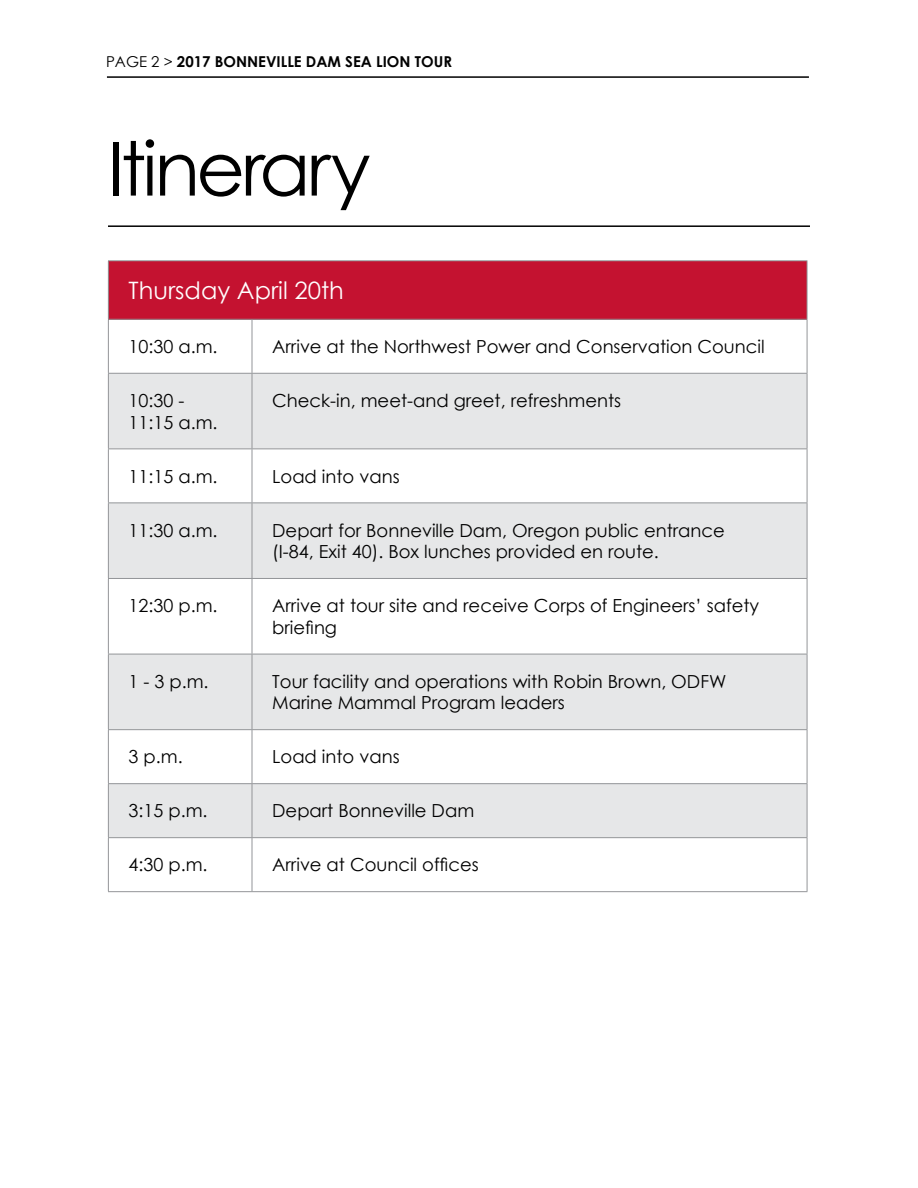
<style>
.page{position:relative;width:918px;height:1188px;background:#fff}
.page>*{position:absolute;margin:0;border:0;box-sizing:border-box;transform-origin:0 0}
.t1{font:75px "Century Gothic";letter-spacing:-.045em;color:#000}
.t2{font:24px "Century Gothic";color:#fff}
.t3{font:18px/21.6px "Century Gothic";color:#000}
.t4{font:700 15px "Century Gothic";color:#000}
.s1{font-weight:400}
</style>
<div class="page">
<hr style="left:107px;top:76px;width:702px;height:2px;background:#000">
<hr style="left:108px;top:225px;width:702px;height:2px;background:#000">
<div style="left:108px;top:261px;width:699px;height:58px;background:#c41230"></div>
<div style="left:109px;top:374px;width:698px;height:74px;background:#e6e7e8"></div>
<svg style="left:109px;top:503px;width:698px;height:334px;fill:#e6e7e8"></svg>
<hr style="left:108px;top:260px;width:144px;height:1px;background:#939598">
<hr style="left:108px;top:261px;width:1px;height:58px;background:#939598">
<hr style="left:252px;top:260px;width:555px;height:1px;background:#939598">
<hr style="left:807px;top:261px;width:1px;height:58px;background:#939598">
<hr style="left:108px;top:319px;width:144px;height:1px;background:#939598">
<hr style="left:108px;top:320px;width:1px;height:53px;background:#939598">
<hr style="left:252px;top:319px;width:555px;height:1px;background:#939598">
<hr style="left:252px;top:320px;width:1px;height:53px;background:#939598">
<hr style="left:807px;top:320px;width:1px;height:53px;background:#939598">
<hr style="left:108px;top:373px;width:144px;height:1px;background:#939598">
<hr style="left:108px;top:374px;width:1px;height:74px;background:#939598">
<hr style="left:252px;top:373px;width:555px;height:1px;background:#939598">
<hr style="left:252px;top:374px;width:1px;height:74px;background:#939598">
<hr style="left:807px;top:374px;width:1px;height:74px;background:#939598">
<hr style="left:108px;top:448px;width:144px;height:1px;background:#939598">
<hr style="left:108px;top:449px;width:1px;height:53px;background:#939598">
<hr style="left:252px;top:448px;width:555px;height:1px;background:#939598">
<hr style="left:252px;top:449px;width:1px;height:53px;background:#939598">
<hr style="left:807px;top:449px;width:1px;height:53px;background:#939598">
<hr style="left:108px;top:502px;width:144px;height:1px;background:#939598">
<hr style="left:108px;top:503px;width:1px;height:75px;background:#939598">
<hr style="left:252px;top:502px;width:555px;height:1px;background:#939598">
<hr style="left:252px;top:503px;width:1px;height:75px;background:#939598">
<hr style="left:807px;top:503px;width:1px;height:75px;background:#939598">
<hr style="left:108px;top:578px;width:144px;height:1px;background:#939598">
<hr style="left:108px;top:579px;width:1px;height:75px;background:#939598">
<hr style="left:252px;top:578px;width:555px;height:1px;background:#939598">
<hr style="left:252px;top:579px;width:1px;height:75px;background:#939598">
<hr style="left:807px;top:579px;width:1px;height:75px;background:#939598">
<hr style="left:108px;top:654px;width:144px;height:1px;background:#939598">
<hr style="left:108px;top:654px;width:1px;height:75px;background:#939598">
<hr style="left:252px;top:654px;width:555px;height:1px;background:#939598">
<hr style="left:252px;top:654px;width:1px;height:75px;background:#939598">
<hr style="left:807px;top:654px;width:1px;height:75px;background:#939598">
<hr style="left:108px;top:729px;width:144px;height:1px;background:#939598">
<hr style="left:108px;top:730px;width:1px;height:53px;background:#939598">
<hr style="left:252px;top:729px;width:555px;height:1px;background:#939598">
<hr style="left:252px;top:730px;width:1px;height:53px;background:#939598">
<hr style="left:807px;top:730px;width:1px;height:53px;background:#939598">
<hr style="left:108px;top:783px;width:144px;height:1px;background:#939598">
<hr style="left:108px;top:784px;width:1px;height:53px;background:#939598">
<hr style="left:252px;top:783px;width:555px;height:1px;background:#939598">
<hr style="left:252px;top:784px;width:1px;height:53px;background:#939598">
<hr style="left:807px;top:784px;width:1px;height:53px;background:#939598">
<hr style="left:108px;top:838px;width:1px;height:53px;background:#939598">
<hr style="left:252px;top:838px;width:1px;height:53px;background:#939598">
<hr style="left:807px;top:838px;width:1px;height:53px;background:#939598">
<hr style="left:108px;top:837px;width:144px;height:1px;background:#939598">
<hr style="left:108px;top:891px;width:144px;height:1px;background:#939598">
<hr style="left:252px;top:837px;width:555px;height:1px;background:#939598">
<hr style="left:252px;top:891px;width:555px;height:1px;background:#939598">
<p class="t4" style="left:106px;top:50px;width:348px"><span class="s1">PAGE 2 &gt;</span> 2017 BONNEVILLE DAM SEA LION TOUR</p>
<h1 class="t1" style="left:108px;top:116px;width:264px">Itinerary</h1>
<h2 class="t2" style="left:129px;top:274px;width:217px">Thursday April 20th</h2>
<p class="t3" style="left:129px;top:335px;width:91px">10:30 a.m.</p>
<p class="t3" style="left:272px;top:335px;width:494px">Arrive at the Northwest Power and Conservation Council</p>
<p class="t3" style="left:129px;top:389px;width:91px">10:30 -<br>11:15 a.m.</p>
<p class="t3" style="left:272px;top:389px;width:350px">Check-in, meet-and greet, refreshments</p>
<p class="t3" style="left:129px;top:465px;width:91px">11:15 a.m.</p>
<p class="t3" style="left:272px;top:465px;width:129px">Load into vans</p>
<p class="t3" style="left:129px;top:519px;width:91px">11:30 a.m.</p>
<p class="t3" style="left:272px;top:519px;width:454px">Depart for Bonneville Dam, Oregon public entrance (I-84, Exit 40). Box lunches provided en route.</p>
<p class="t3" style="left:129px;top:595px;width:90px">12:30 p.m.</p>
<p class="t3" style="left:272px;top:595px;width:489px">Arrive at tour site and receive Corps of Engineers’ safety briefing</p>
<p class="t3" style="left:129px;top:670px;width:82px">1 - 3 p.m.</p>
<p class="t3" style="left:272px;top:670px;width:456px">Tour facility and operations with Robin Brown, ODFW<br>Marine Mammal Program leaders</p>
<p class="t3" style="left:129px;top:746px;width:56px">3 p.m.</p>
<p class="t3" style="left:272px;top:746px;width:129px">Load into vans</p>
<p class="t3" style="left:129px;top:800px;width:81px">3:15 p.m.</p>
<p class="t3" style="left:272px;top:800px;width:203px">Depart Bonneville Dam</p>
<p class="t3" style="left:129px;top:854px;width:81px">4:30 p.m.</p>
<p class="t3" style="left:272px;top:854px;width:208px">Arrive at Council offices</p>
</div>
